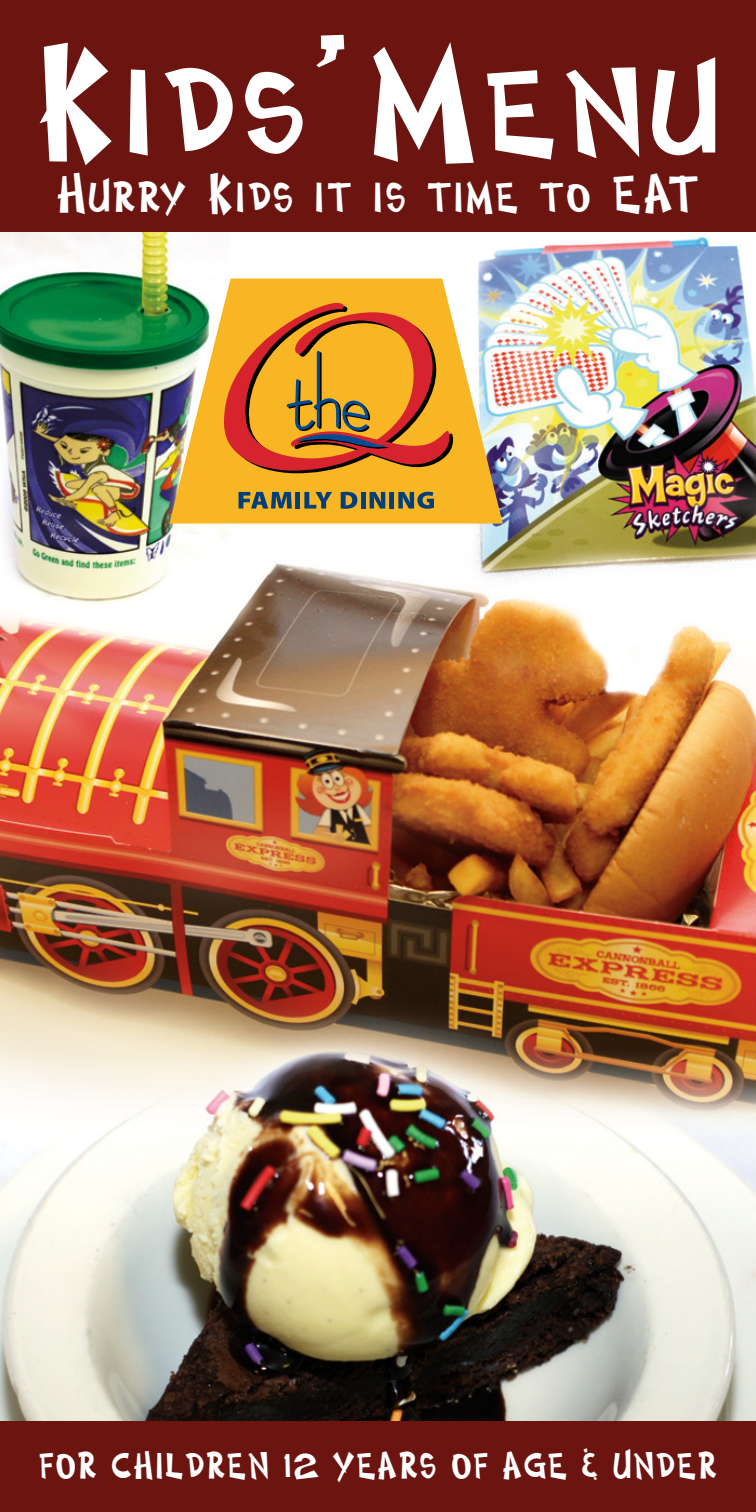
<style>
.page{position:relative;width:756px;height:1512px;background:#fff}
.page>*{position:absolute;margin:0;border:0;box-sizing:border-box;transform-origin:0 0}
.t1{font:128.25px "Cosmic Two Plain";color:#fff;scale:1.17 1}
.t2{font:45px "Cosmic Two Plain";color:#fff;scale:1.05 1}
.t3{font:31.5px "Cosmic Two Plain";color:#fff}
</style>
<div class="page">
<div style="left:0;top:0;width:756px;height:233px;background:#6c1510"></div>
<div style="left:0;top:1421px;width:756px;height:91px;background:#6c1510"></div>
<img style="left:0;top:233px;width:756px;height:1188px">
<img style="left:169px;top:279px;width:334px;height:245px">
<svg style="left:224px;top:303px;width:229px;height:170px"></svg>
<svg style="left:239px;top:492px;width:53px;height:17px"></svg>
<div style="left:295px;top:492px;width:5px;height:17px;background:#003f7a"></div>
<svg style="left:304px;top:492px;width:28px;height:17px"></svg>
<svg style="left:341px;top:492px;width:16px;height:17px"></svg>
<div style="left:361px;top:492px;width:5px;height:17px;background:#003f7a"></div>
<svg style="left:370px;top:492px;width:15px;height:17px"></svg>
<div style="left:389px;top:492px;width:5px;height:17px;background:#003f7a"></div>
<svg style="left:398px;top:492px;width:36px;height:17px"></svg>
<h1 class="t1" style="left:32px;top:5px;width:593px">Kids’Menu</h1>
<h2 class="t2" style="left:56px;top:159px;width:616px">Hurry Kids it is time to EAT</h2>
<p class="t3" style="left:38px;top:1442px;width:681px">FOR CHILDREN 12 YEARS OF AGE &amp; UNDER</p>
</div>
